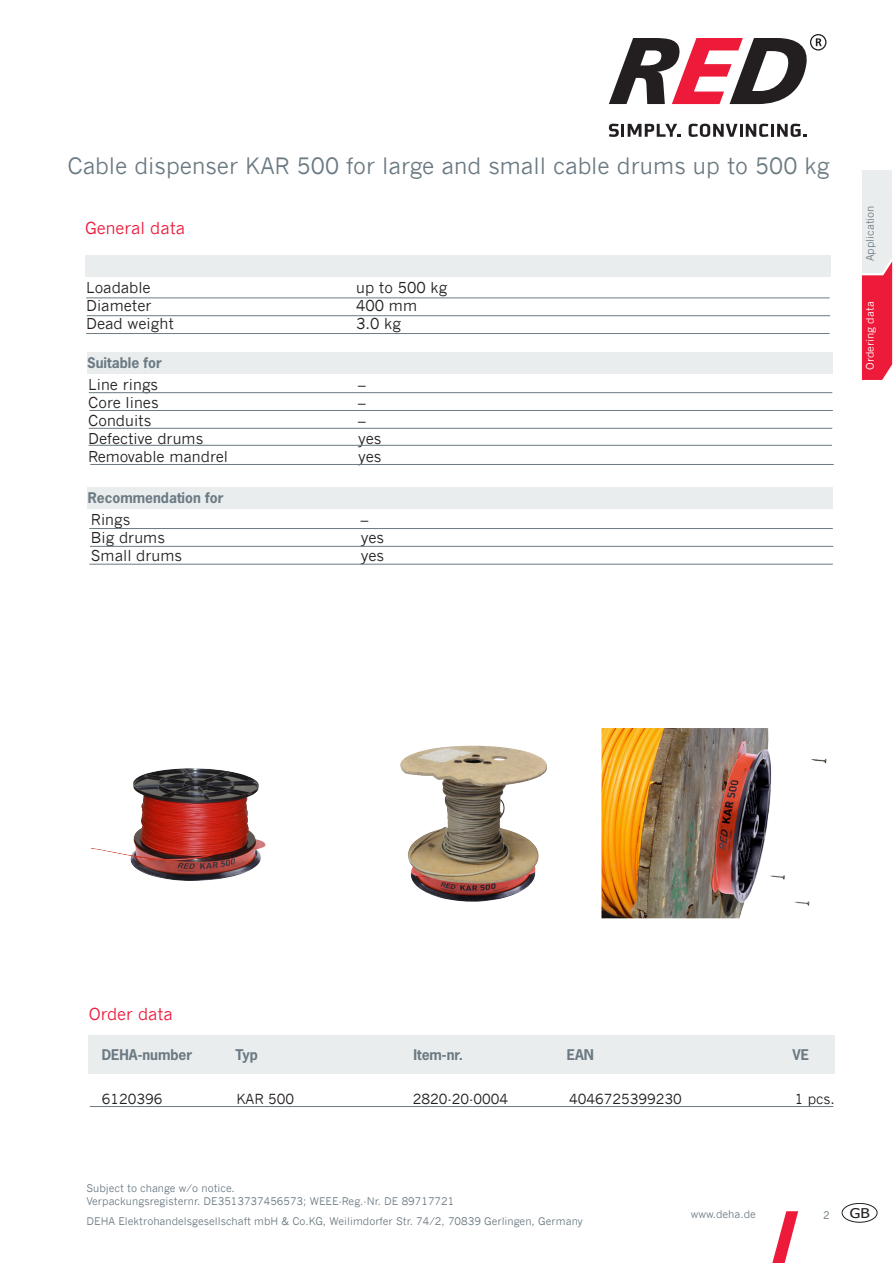
<style>
.page{position:relative;width:893px;height:1263px;background:#fff}
.page>*{position:absolute;margin:0;border:0;box-sizing:border-box;transform-origin:0 0}
.t1{font:22.5px "News Gothic";color:#6b7a83}
.t2{font:16.5px "News Gothic";color:#ed1a3a}
.t3{font:15px "News Gothic";color:#231f20}
.t4{font:700 13.8px "News Gothic Std";color:#6b7a83}
.t5{font:13.8px "News Gothic";color:#231f20}
.t6{font:13.5px "Tahoma";color:#231f20;scale:1.17 1}
.t7{font:10.5px/12.6px "News Gothic";color:#6b7a83}
.t8{font:10.5px "News Gothic";color:#fff}
</style>
<div class="page">
<div style="left:85px;top:255px;width:745px;height:22px;background:#eaedee"></div>
<div style="left:89px;top:1035px;width:746px;height:39px;background:#eaedee"></div>
<hr style="left:87px;top:315px;width:743px;height:1px;background:#6b7a83">
<hr style="left:90px;top:1106px;width:743px;height:1px;background:#6b7a83">
<div style="left:87px;top:352px;width:745px;height:22px;background:#eaedee"></div>
<div style="left:88px;top:487px;width:745px;height:21px;background:#eaedee"></div>
<hr style="left:86px;top:297px;width:744px;height:1px;background:#6b7a83">
<hr style="left:86px;top:333px;width:744px;height:1px;background:#6b7a83">
<hr style="left:89px;top:410px;width:744px;height:1px;background:#6b7a83">
<hr style="left:89px;top:445px;width:743px;height:1px;background:#6b7a83">
<hr style="left:89px;top:392px;width:743px;height:1px;background:#6b7a83">
<hr style="left:89px;top:428px;width:743px;height:1px;background:#6b7a83">
<hr style="left:90px;top:464px;width:744px;height:1px;background:#6b7a83">
<hr style="left:90px;top:546px;width:743px;height:1px;background:#6b7a83">
<hr style="left:89px;top:528px;width:744px;height:1px;background:#6b7a83">
<hr style="left:89px;top:564px;width:744px;height:1px;background:#6b7a83">
<img style="left:91px;top:768px;width:175px;height:113px">
<img style="left:400px;top:746px;width:147px;height:156px">
<img style="left:601px;top:728px;width:226px;height:190px">
<svg style="left:609px;top:34px;width:217px;height:70px"></svg>
<svg style="left:609px;top:124px;width:71px;height:13px"></svg>
<svg style="left:689px;top:124px;width:118px;height:13px"></svg>
<svg style="left:772px;top:1211px;width:26px;height:52px"></svg>
<div style="left:842px;top:1203px;width:35px;height:19px;border:1px solid #231f20;border-radius:50%"></div>
<svg style="left:862px;top:170px;width:30px;height:210px;background:#ec8495"></svg>
<h1 class="t1" style="left:68px;top:153px;width:763px">Cable dispenser KAR 500 for large and small cable drums up to 500 kg</h1>
<h2 class="t2" style="left:85px;top:218px;width:101px">General data</h2>
<h3 class="t3" style="left:86px;top:278px;width:66px">Loadable</h3>
<h3 class="t3" style="left:356px;top:278px;width:93px">up to 500 kg</h3>
<h3 class="t3" style="left:86px;top:296px;width:67px">Diameter</h3>
<h3 class="t3" style="left:356px;top:296px;width:62px">400 mm</h3>
<h3 class="t3" style="left:86px;top:314px;width:89px">Dead weight</h3>
<h3 class="t3" style="left:356px;top:314px;width:46px">3.0 kg</h3>
<h3 class="t4" style="left:87px;top:354px;width:76px">Suitable for</h3>
<h3 class="t3" style="left:88px;top:375px;width:72px">Line rings</h3>
<h3 class="t3" style="left:358px;top:375px;width:9px">–</h3>
<h3 class="t3" style="left:88px;top:393px;width:72px">Core lines</h3>
<h3 class="t3" style="left:358px;top:393px;width:9px">–</h3>
<h3 class="t3" style="left:88px;top:411px;width:65px">Conduits</h3>
<h3 class="t3" style="left:358px;top:411px;width:9px">–</h3>
<h3 class="t3" style="left:88px;top:429px;width:117px">Defective drums</h3>
<h3 class="t3" style="left:358px;top:429px;width:25px">yes</h3>
<h3 class="t3" style="left:88px;top:447px;width:141px">Removable mandrel</h3>
<h3 class="t3" style="left:358px;top:447px;width:25px">yes</h3>
<h3 class="t4" style="left:88px;top:489px;width:137px">Recommendation for</h3>
<h3 class="t3" style="left:91px;top:510px;width:41px">Rings</h3>
<h3 class="t3" style="left:361px;top:510px;width:9px">–</h3>
<h3 class="t3" style="left:91px;top:528px;width:76px">Big drums</h3>
<h3 class="t3" style="left:361px;top:528px;width:25px">yes</h3>
<h3 class="t3" style="left:91px;top:546px;width:93px">Small drums</h3>
<h3 class="t3" style="left:361px;top:546px;width:25px">yes</h3>
<p class="t7" style="left:864px;top:261px;width:57px;rotate:-90deg">Application</p>
<p class="t8" style="left:864px;top:370px;width:70px;rotate:-90deg">Ordering data</p>
<h2 class="t2" style="left:89px;top:1004px;width:86px">Order data</h2>
<h3 class="t4" style="left:102px;top:1046px;width:92px">DEHA-number</h3>
<h3 class="t4" style="left:235px;top:1046px;width:24px">Typ</h3>
<h3 class="t4" style="left:413px;top:1046px;width:51px">Item-nr.</h3>
<h3 class="t4" style="left:567px;top:1046px;width:29px">EAN</h3>
<h3 class="t4" style="left:793px;top:1046px;width:18px">VE</h3>
<h3 class="t5" style="left:102px;top:1091px;width:62px">6120396</h3>
<h3 class="t5" style="left:236px;top:1091px;width:59px">KAR 500</h3>
<h3 class="t5" style="left:413px;top:1091px;width:97px">2820-20-0004</h3>
<h3 class="t5" style="left:569px;top:1091px;width:114px">4046725399230</h3>
<h3 class="t5" style="left:795px;top:1091px;width:42px">1 pcs.</h3>
<p class="t7" style="left:86px;top:1182px;width:369px">Subject to change w/o notice.<br>Verpackungsregisternr. DE3513737456573; WEEE-Reg.-Nr. DE 89717721</p>
<p class="t7" style="left:86px;top:1215px;width:498px">DEHA Elektrohandelsgesellschaft mbH &amp; Co.KG, Weilimdorfer Str. 74/2, 70839 Gerlingen, Germany</p>
<p class="t7" style="left:691px;top:1208px;width:67px">www.deha.de</p>
<p class="t7" style="left:823px;top:1208px;width:8px">2</p>
<p class="t6" style="left:850px;top:1204px;width:18px">GB</p>
</div>
